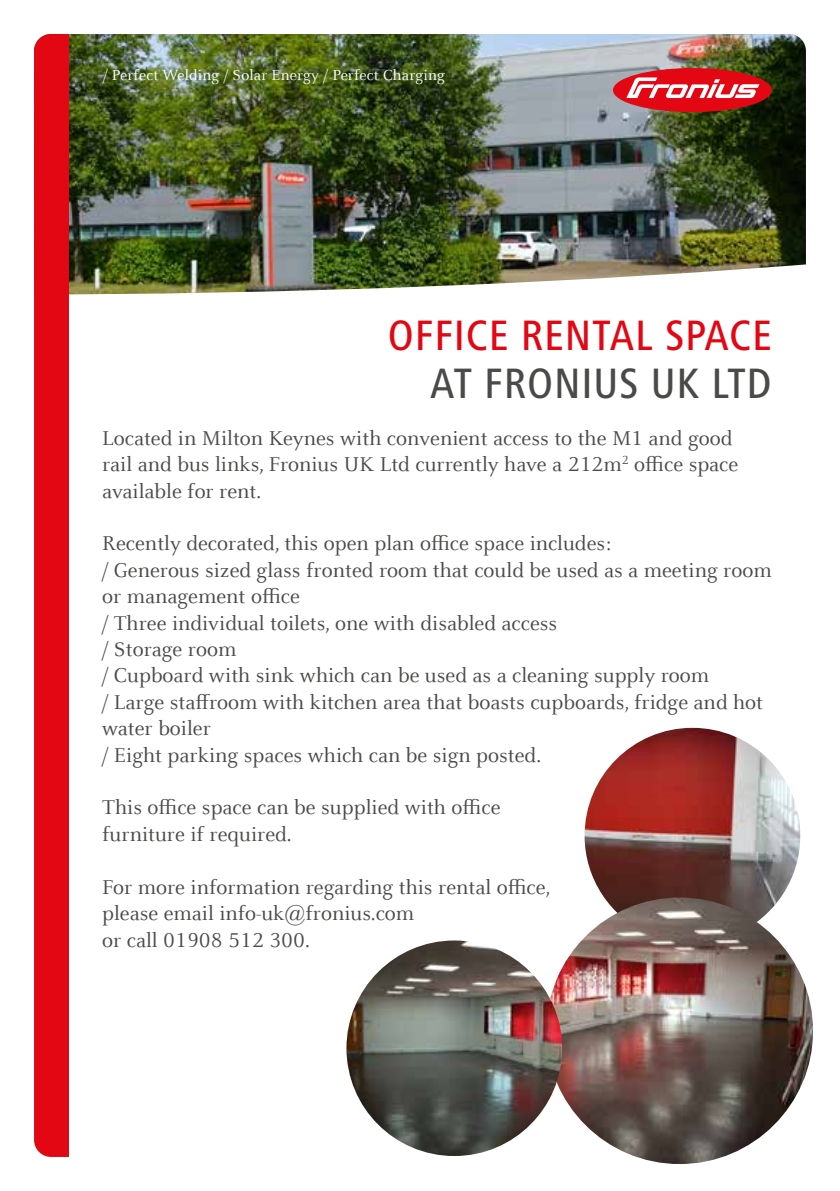
<style>
.page{position:relative;width:840px;height:1191px;background:#fff}
.page>*{position:absolute;margin:0;border:0;box-sizing:border-box;transform-origin:0 0}
.t1{font:500 condensed 44px "Frutiger Next LTW1 G";letter-spacing:.02em;color:#e30613}
.t2{font:500 condensed 44px "Frutiger Next LTW1 G";letter-spacing:.02em;color:#4a4a49}
.t3{font:22px/26.4px "Celeste Offc Pro";color:#4a4a49}
.t4{font:16px "Celeste Offc Pro";letter-spacing:.01em;color:#fff}
</style>
<div class="page">
<img style="left:68px;top:34px;width:737px;height:264px">
<div style="left:34px;top:34px;width:34px;height:1123px;background:#e30613"></div>
<img style="left:584px;top:728px;width:215px;height:205px">
<img style="left:546px;top:897px;width:266px;height:267px;border-radius:133px">
<img style="left:346px;top:940px;width:216px;height:216px;border-radius:108px">
<div style="left:612px;top:68px;width:159px;height:44px;background:#e30613;border-radius:50%"></div>
<svg style="left:626px;top:77px;width:133px;height:21px"></svg>
<p class="t4" style="left:103px;top:65px;width:343px">/ Perfect Welding / Solar Energy / Perfect Charging</p>
<h1 class="t1" style="left:387px;top:310px;width:385px">OFFICE RENTAL SPACE</h1>
<h1 class="t2" style="left:430px;top:358px;width:343px">AT FRONIUS UK LTD</h1>
<p class="t3" style="left:102px;top:424px;width:637px">Located in Milton Keynes with convenient access to the M1 and good rail and bus links, Fronius UK Ltd currently have a 212m<sup>2</sup> office space available for rent.</p>
<p class="t3" style="left:102px;top:530px;width:670px">Recently decorated, this open plan office space includes:<br>/ Generous sized glass fronted room that could be used as a meeting room or management office<br>/ Three individual toilets, one with disabled access<br>/ Storage room<br>/ Cupboard with sink which can be used as a cleaning supply room<br>/ Large staffroom with kitchen area that boasts cupboards, fridge and hot water boiler<br>/ Eight parking spaces which can be sign posted.</p>
<p class="t3" style="left:102px;top:794px;width:399px">This office space can be supplied with office furniture if required.</p>
<p class="t3" style="left:102px;top:873px;width:449px">For more information regarding this rental office, please email info-uk@fronius.com<br>or call 01908 512 300.</p>
</div>
